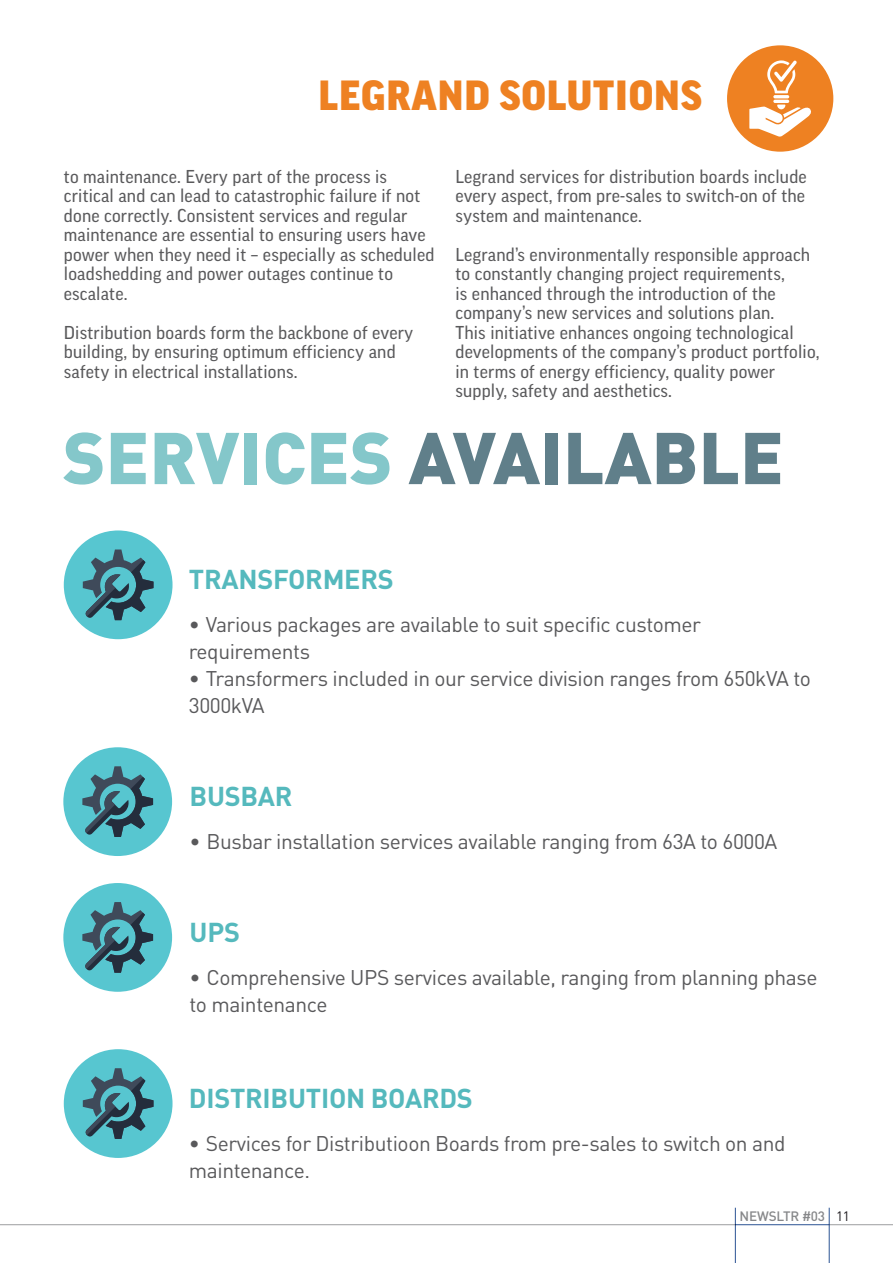
<style>
.page{position:relative;width:893px;height:1263px;background:#fff}
.page>*{position:absolute;margin:0;border:0;box-sizing:border-box;transform-origin:0 0}
.t1{font:900 72px "DIN Pro";color:#607f8a}
.Link_to_product_web{font:900 45px "Good Headline Pro";letter-spacing:.02em;color:#ee8122}
.Link_to_product_web-2{font:700 27px "DIN Pro";letter-spacing:-.01em;color:#55b9bd}
.Link_to_product_web-3{font:21px/27px "DIN Pro";letter-spacing:-.02em;color:#59595b}
.Link_to_product_web-4{font:18px/19.5px "Good Pro News";letter-spacing:.01em;color:#59595b}
.t2{font:500 13.5px "DIN Pro";letter-spacing:-.01em;color:#87888a}
.s1{color:#84c7ca}
.s2{font-weight:400;color:#1a171b}
</style>
<div class="page">
<hr style="left:0;top:1224px;width:735px;height:1px;background:#9c9e9f">
<hr style="left:735px;top:1224px;width:94px;height:1px;background:#2b5394">
<hr style="left:829px;top:1224px;width:64px;height:1px;background:#9c9e9f">
<hr style="left:735px;top:1208px;width:1px;height:55px;background:#2b5394">
<hr style="left:829px;top:1208px;width:1px;height:55px;background:#2b5394">
<div style="left:727px;top:45px;width:106px;height:107px;background:#ee8122;border-radius:50%"></div>
<svg style="left:749px;top:60px;width:62px;height:77px"></svg>
<div style="left:64px;top:530px;width:109px;height:109px;background:#57c6d0;border-radius:50%"></div>
<svg style="left:83px;top:549px;width:70px;height:71px"></svg>
<div style="left:63px;top:747px;width:109px;height:109px;background:#57c6d0;border-radius:50%"></div>
<svg style="left:82px;top:766px;width:71px;height:71px"></svg>
<div style="left:63px;top:883px;width:109px;height:109px;background:#57c6d0;border-radius:50%"></div>
<svg style="left:82px;top:902px;width:71px;height:71px"></svg>
<div style="left:64px;top:1049px;width:109px;height:109px;background:#57c6d0;border-radius:50%"></div>
<svg style="left:83px;top:1068px;width:70px;height:71px"></svg>
<p class="Link_to_product_web" style="left:319px;top:75px;width:385px">LEGRAND SOLUTIONS</p>
<p class="Link_to_product_web-4" style="left:455px;top:166px;width:353px;text-align:justify">Legrand services for distribution boards include every aspect, from pre-sales to switch-on of the system and maintenance.</p>
<p class="Link_to_product_web-4" style="left:455px;top:244px;width:366px">Legrand’s environmentally responsible approach to constantly changing project requirements,<br>is enhanced through the introduction of the company’s new services and solutions plan.<br>This initiative enhances ongoing technological developments of the company’s product portfolio, in terms of energy efficiency, quality power supply, safety and aesthetics.</p>
<p class="t1" style="left:63px;top:396px;width:722px"><span class="s1">SERVICES</span> AVAILABLE</p>
<p class="Link_to_product_web-4" style="left:64px;top:166px;width:372px">to maintenance. Every part of the process is critical and can lead to catastrophic failure if not done correctly. Consistent services and regular maintenance are essential to ensuring users have power when they need it – especially as scheduled loadshedding and power outages continue to escalate.</p>
<p class="Link_to_product_web-4" style="left:64px;top:322px;width:351px">Distribution boards form the backbone of every building, by ensuring optimum efficiency and safety in electrical installations.</p>
<p class="Link_to_product_web-2" style="left:189px;top:557px;width:206px">TRANSFORMERS</p>
<p class="Link_to_product_web-3" style="left:189px;top:609px;width:514px">• Various packages are available to suit specific customer requirements</p>
<p class="Link_to_product_web-3" style="left:189px;top:663px;width:624px">• Transformers included in our service division ranges from 650kVA to<br>3000kVA</p>
<p class="Link_to_product_web-2" style="left:190px;top:774px;width:104px">BUSBAR</p>
<p class="Link_to_product_web-3" style="left:189px;top:826px;width:589px">• Busbar installation services available ranging from 63A to 6000A</p>
<p class="Link_to_product_web-2" style="left:190px;top:909px;width:52px">UPS</p>
<p class="Link_to_product_web-3" style="left:189px;top:962px;width:630px">• Comprehensive UPS services available, ranging from planning phase to maintenance</p>
<p class="Link_to_product_web-2" style="left:189px;top:1076px;width:285px">DISTRIBUTION BOARDS</p>
<p class="Link_to_product_web-3" style="left:189px;top:1128px;width:598px">• Services for Distributioon Boards from pre-sales to switch on and maintenance.</p>
<p class="t2" style="left:739px;top:1205px;width:112px">NEWSLTR #03 <span class="s2">11</span></p>
</div>
